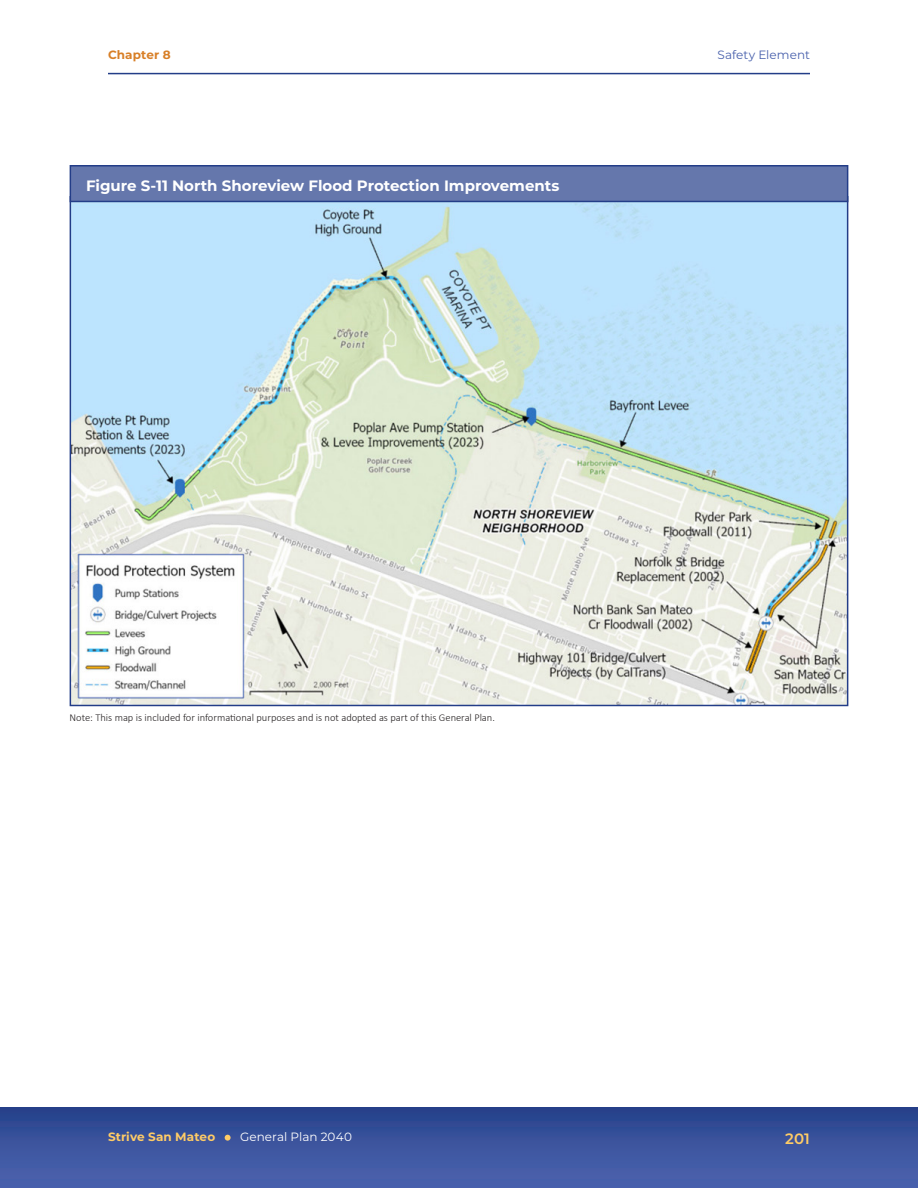
<style>
.page{position:relative;width:918px;height:1188px;background:#fff}
.page>*{position:absolute;margin:0;border:0;box-sizing:border-box;transform-origin:0 0}
.Figure_Title{font:700 15px "Montserrat";color:#fff}
.t1{font:600 15px "Montserrat";color:#fc6}
.t2{font:12px "Montserrat";letter-spacing:.005em;color:#fff}
.t3{font:700 12px "Montserrat";letter-spacing:.01em;color:#fc6}
.t4{font:12px "Montserrat";letter-spacing:.005em;color:#4860ac}
.t5{font:700 12px "Montserrat";letter-spacing:.005em;color:#d87f27}
.Source{font:300 10.5px "Calibri";color:#231f20}
</style>
<div class="page">
<div style="left:0;top:1107px;width:918px;height:81px;background:linear-gradient(to bottom,#28438c,#4e65b0)"></div>
<img style="left:73px;top:202px;width:772px;height:501px">
<div style="left:70px;top:166px;width:778px;height:35px;background:#6577ac"></div>
<div style="left:70px;top:165px;width:778px;height:37px;border:2px solid #233d88"></div>
<svg style="left:225px;top:1135px;width:6px;height:6px"></svg>
<hr style="left:108px;top:73px;width:702px;height:1px;background:#233d88">
<p class="t5" style="left:108px;top:46px;width:64px">Chapter 8</p>
<p class="t4" style="left:718px;top:47px;width:94px">Safety Element</p>
<p class="Figure_Title" style="left:86px;top:175px;width:475px">Figure S-11 North Shoreview Flood Protection Improvements</p>
<p class="Source" style="left:70px;top:711px;width:427px">Note: This map is included for informational purposes and is not adopted as part of this General Plan.</p>
<p class="t3" style="left:108px;top:1128px;width:109px">Strive San Mateo</p>
<h1 class="t1" style="left:785px;top:1128px;width:26px">201</h1>
<p class="t2" style="left:240px;top:1128px;width:113px">General Plan 2040</p>
</div>
